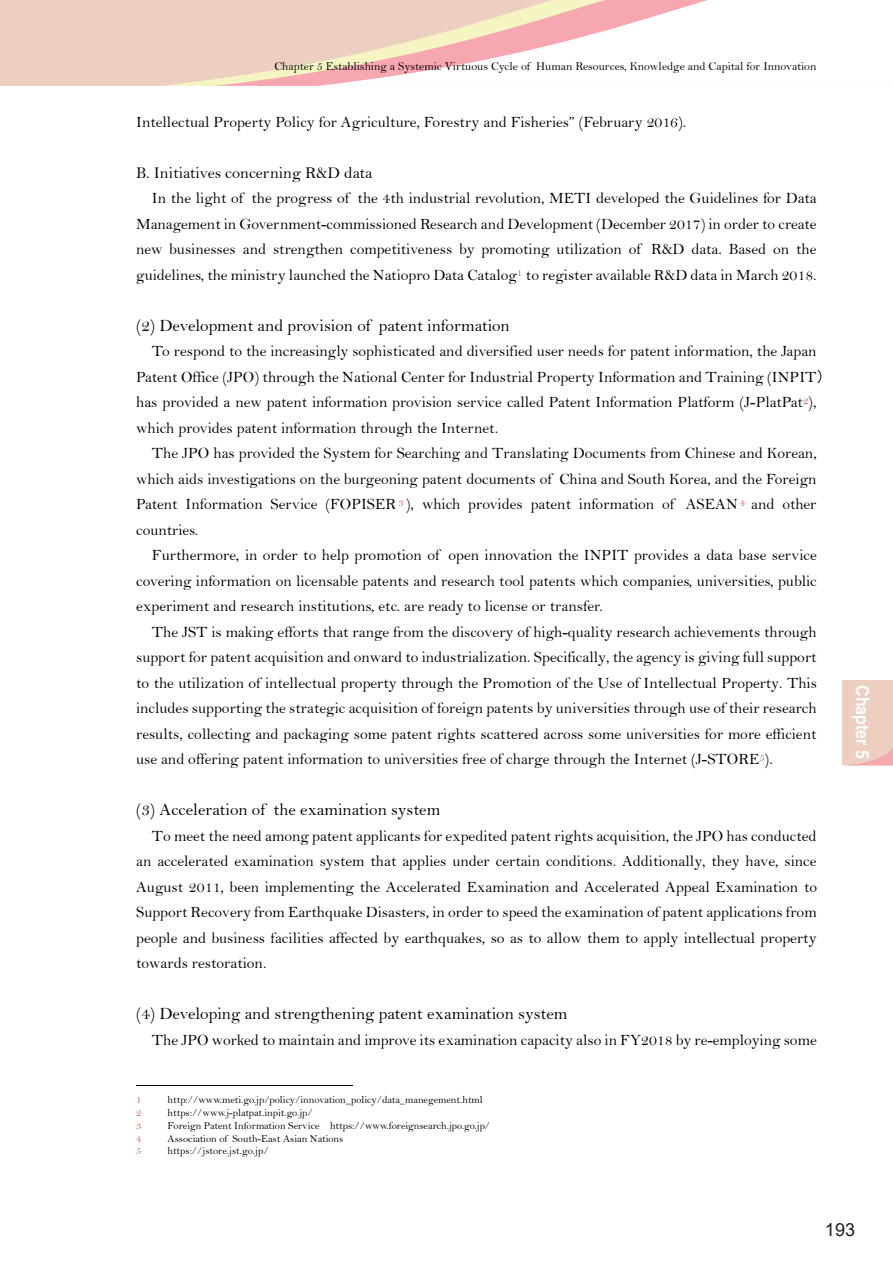
<style>
.page{position:relative;width:893px;height:1263px;background:#fff}
.page>*{position:absolute;margin:0;border:0;box-sizing:border-box;transform-origin:0 0}
.t1{font:700 18px "Helvetica";color:#fff;scale:.88 1}
.t2{font:18px "Arial";color:#231f20}
.t3{font:17.25px "Bell";color:#000}
.t4{font:16.5px "Bell";color:#000}
.t5{font:15.75px/25.5px "Bell";color:#000;text-align:justify}
.t6{font:12px "Bell";color:#000}
.t7{font:10.5px "Bell";color:#000}
.t8{font:10.5px "Bell";color:#b95e50}
.s1{font-family:"MS Gothic"}
</style>
<div class="page">
<div style="left:842px;top:680px;width:51px;height:85px;background:#edcfc1"></div>
<div style="left:0;top:0;width:893px;height:86px;background:#edcfc1"></div>
<svg style="left:214px;top:62px;width:103px;height:24px"></svg>
<svg style="left:317px;top:0;width:576px;height:86px;fill:#fff"></svg>
<hr style="left:136px;top:1085px;width:216px;height:1px;background:#000">
<p class="t6" style="left:136px;top:59px;width:335px">Part II Measures Implemented to Promo e Science nd T chnology</p>
<p class="t6" style="left:274px;top:59px;width:544px">Chapter 5 Establishing a Systemic Virtuous Cycle of Human Resources, Knowledge and Capital for Innovation</p>
<p class="t5" style="left:136px;top:109px;width:552px">Intellectual Property Policy for Agriculture, Forestry and Fisheries” (February 2016).</p>
<p class="t4" style="left:136px;top:163px;width:238px">B. Initiatives concerning R&amp;D data</p>
<p class="t5" style="left:136px;top:185px;width:682px;text-indent:16px">In the light of the progress of the 4th industrial revolution, METI developed the Guidelines for Data Management in Government-commissioned Research and Development (December 2017) in order to create new businesses and strengthen competitiveness by promoting utilization of R&amp;D data. Based on the guidelines, the ministry launched the Natiopro Data Catalog<sup>1</sup> to register available R&amp;D data in March 2018.</p>
<p class="t3" style="left:136px;top:315px;width:375px">(2) Development and provision of patent information</p>
<p class="t5" style="left:152px;top:338px;width:666px">To respond to the increasingly sophisticated and diversified user needs for patent information, the Japan</p>
<p class="t5" style="left:136px;top:364px;width:698px">Patent Office (JPO) through the National Center for Industrial Property Information and Training (INPIT<span class="s1">）</span></p>
<p class="t5" style="left:136px;top:389px;width:682px">has provided a new patent information provision service called Patent Information Platform (J-PlatPat<sup>2</sup>),</p>
<p class="t5" style="left:136px;top:415px;width:364px">which provides patent information through the Internet.</p>
<p class="t5" style="left:152px;top:440px;width:666px">The JPO has provided the System for Searching and Translating Documents from Chinese and Korean,</p>
<p class="t5" style="left:136px;top:466px;width:682px">which aids investigations on the burgeoning patent documents of China and South Korea, and the Foreign</p>
<p class="t5" style="left:136px;top:491px;width:682px">Patent Information Service (FOPISER <sup>3</sup> ), which provides patent information of ASEAN <sup>4</sup> and other</p>
<p class="t5" style="left:136px;top:517px;width:64px">countries.</p>
<p class="t5" style="left:152px;top:542px;width:666px">Furthermore, in order to help promotion of open innovation the INPIT provides a data base service</p>
<p class="t5" style="left:136px;top:568px;width:682px">covering information on licensable patents and research tool patents which companies, universities, public</p>
<p class="t5" style="left:136px;top:593px;width:468px">experiment and research institutions, etc. are ready to license or transfer.</p>
<p class="t5" style="left:152px;top:619px;width:666px">The JST is making efforts that range from the discovery of high-quality research achievements through</p>
<p class="t5" style="left:136px;top:644px;width:682px">support for patent acquisition and onward to industrialization. Specifically, the agency is giving full support</p>
<p class="t5" style="left:136px;top:670px;width:682px">to the utilization of intellectual property through the Promotion of the Use of Intellectual Property. This</p>
<p class="t5" style="left:136px;top:695px;width:682px">includes supporting the strategic acquisition of foreign patents by universities through use of their research</p>
<p class="t5" style="left:136px;top:721px;width:682px">results, collecting and packaging some patent rights scattered across some universities for more efficient</p>
<p class="t5" style="left:136px;top:746px;width:638px">use and offering patent information to universities free of charge through the Internet (J-STORE<sup>5</sup>).</p>
<p class="t3" style="left:136px;top:799px;width:306px">(3) Acceleration of the examination system</p>
<p class="t5" style="left:136px;top:823px;width:682px;text-indent:16px">To meet the need among patent applicants for expedited patent rights acquisition, the JPO has conducted an accelerated examination system that applies under certain conditions. Additionally, they have, since August 2011, been implementing the Accelerated Examination and Accelerated Appeal Examination to Support Recovery from Earthquake Disasters, in order to speed the examination of patent applications from people and business facilities affected by earthquakes, so as to allow them to apply intellectual property towards restoration.</p>
<p class="t3" style="left:136px;top:1004px;width:433px">(4) Developing and strengthening patent examination system</p>
<p class="t5" style="left:152px;top:1027px;width:666px">The JPO worked to maintain and improve its examination capacity also in FY2018 by re-employing some</p>
<p class="t8" style="left:136px;top:1094px;width:7px">1</p>
<p class="t7" style="left:168px;top:1094px;width:317px">http://www.meti.go.jp/policy/innovation_policy/data_manegement.html</p>
<p class="t8" style="left:136px;top:1106px;width:7px">2</p>
<p class="t7" style="left:168px;top:1106px;width:147px">https://www.j-platpat.inpit.go.jp/</p>
<p class="t8" style="left:136px;top:1119px;width:7px">3</p>
<p class="t7" style="left:168px;top:1119px;width:324px">Foreign Patent Information Service https://www.foreignsearch.jpo.go.jp/</p>
<p class="t8" style="left:136px;top:1132px;width:7px">4</p>
<p class="t7" style="left:168px;top:1132px;width:177px">Association of South-East Asian Nations</p>
<p class="t8" style="left:136px;top:1145px;width:7px">5</p>
<p class="t7" style="left:168px;top:1145px;width:102px">https://jstore.jst.go.jp/</p>
<p class="t1" style="left:873px;top:685px;width:85px;rotate:90deg">Chapter 5</p>
<p class="t2" style="left:825px;top:1217px;width:32px">193</p>
</div>
